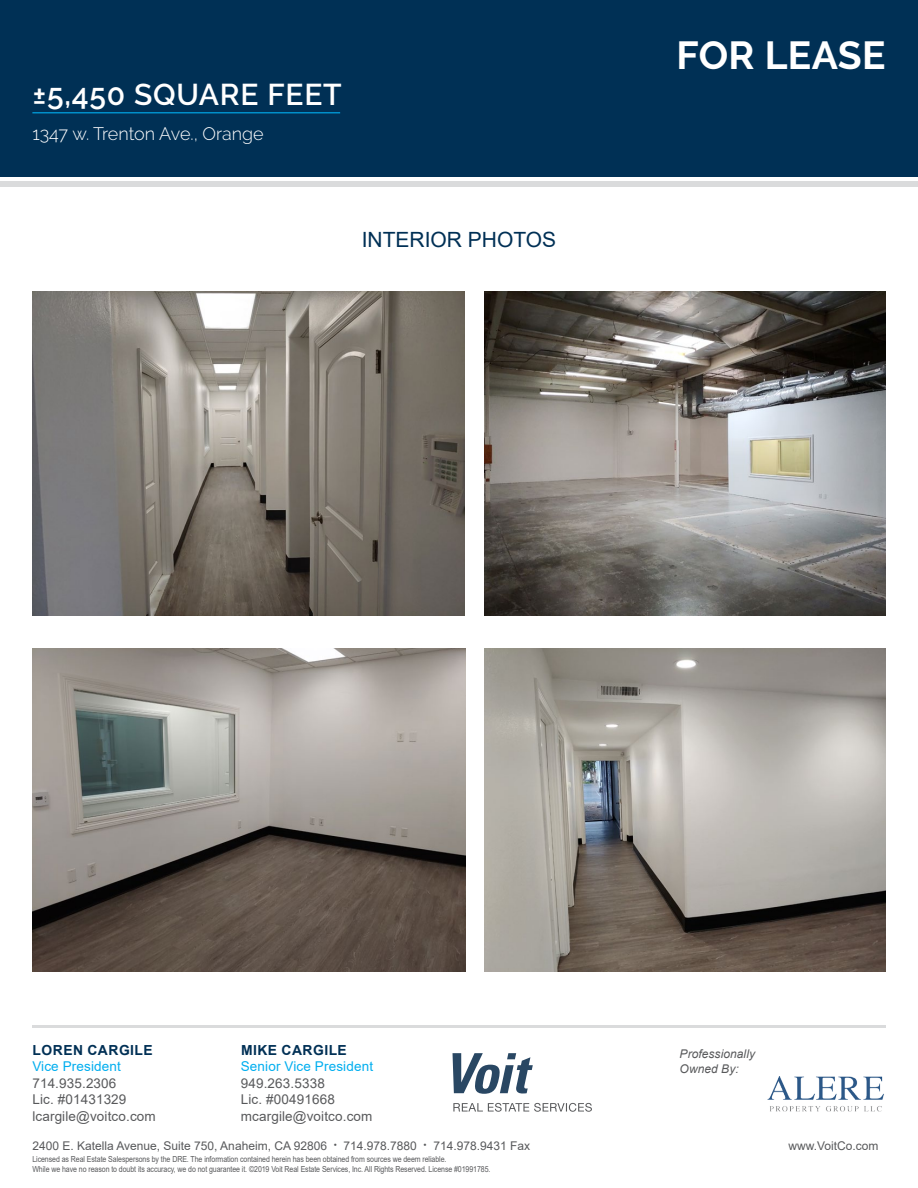
<style>
.page{position:relative;width:918px;height:1188px;background:#fff}
.page>*{position:absolute;margin:0;border:0;box-sizing:border-box;transform-origin:0 0}
.t1{font:700 39px "Raleway";letter-spacing:.01em;color:#fff}
.Property_Name_or_Des{font:600 30px "Raleway";letter-spacing:.025em;color:#fff}
.t2{font:21px "Arial";color:#003055}
.Property_Address{font:300 18px "Raleway";letter-spacing:-.005em;color:#fff}
.t3{font:700 13.8px "Arial";letter-spacing:.035em;color:#003055}
.t4{font:13.5px/16.5px "Arial";letter-spacing:.01em;color:#58595b}
.t5{font:13.5px "Arial";letter-spacing:.01em;color:#00aeef}
.t6{font:12px "Arial";color:#58595b}
.t7{font:italic 12px/14.4px "Arial";letter-spacing:.005em;color:#58595b}
.t8{font:8.25px/9.9px "Arial";letter-spacing:-.01em;color:#58595b;scale:.85 1}
.s1{font-size:9px}
</style>
<div class="page">
<div style="left:0;top:0;width:918px;height:177px;background:#003055"></div>
<div style="left:0;top:181px;width:918px;height:5px;background:#dadbdc"></div>
<img style="left:33px;top:292px;width:432px;height:324px">
<img style="left:32px;top:648px;width:433px;height:324px">
<img style="left:485px;top:292px;width:401px;height:324px">
<img style="left:485px;top:648px;width:401px;height:324px">
<hr style="left:32px;top:1025px;width:854px;height:3px;background:#dadbdc">
<svg style="left:453px;top:1103px;width:139px;height:9px"></svg>
<svg style="left:453px;top:1053px;width:80px;height:41px"></svg>
<img style="left:767px;top:1076px;width:117px;height:36px">
<hr style="left:32px;top:112px;width:308px;height:1px;background:#00aeef">
<p class="Property_Name_or_Des" style="left:32px;top:78px;width:311px">±5,450 SQUARE FEET</p>
<p class="Property_Address" style="left:32px;top:123px;width:233px">1347 w. Trenton Ave., Orange</p>
<p class="t2" style="left:362px;top:225px;width:196px">INTERIOR PHOTOS</p>
<h1 class="t1" style="left:677px;top:33px;width:211px">FOR LEASE</h1>
<h3 class="t3" style="left:33px;top:1040px;width:122px">LOREN CARGILE</h3>
<h3 class="t5" style="left:32px;top:1057px;width:90px">Vice President</h3>
<h3 class="t4" style="left:32px;top:1074px;width:125px">714.935.2306<br>Lic. #01431329 lcargile@voitco.com</h3>
<h3 class="t3" style="left:241px;top:1040px;width:107px">MIKE CARGILE</h3>
<h3 class="t5" style="left:241px;top:1057px;width:134px">Senior Vice President</h3>
<h3 class="t4" style="left:241px;top:1074px;width:133px">949.263.5338<br>Lic. #00491668 mcargile@voitco.com</h3>
<h3 class="t6" style="left:32px;top:1137px;width:499px">2400 E. Katella Avenue, Suite 750, Anaheim, CA 92806 <span class="s1">•</span> 714.978.7880 <span class="s1">•</span> 714.978.9431 Fax</h3>
<h3 class="t6" style="left:788px;top:1137px;width:92px">www.VoitCo.com</h3>
<h3 class="t7" style="left:680px;top:1047px;width:77px">Professionally<br>Owned By:</h3>
<p class="t8" style="left:32px;top:1154px;width:541px">Licensed as Real Estate Salespersons by the DRE. The information contained herein has been obtained from sources we deem reliable.<br>While we have no reason to doubt its accuracy, we do not guarantee it. ©2019 Voit Real Estate Services, Inc. All Rights Reserved. License #01991785.</p>
</div>
